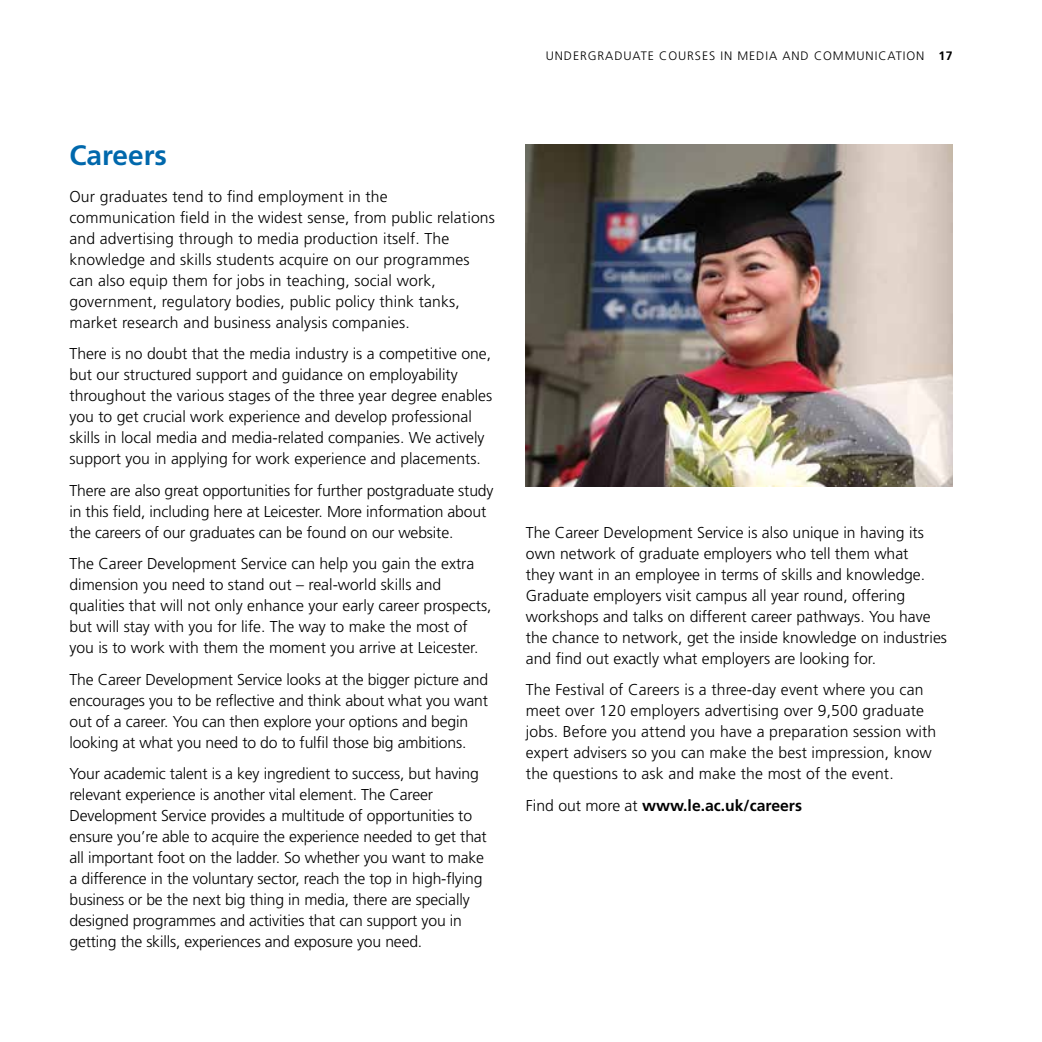
<style>
.page{position:relative;width:1042px;height:1042px;background:#fff}
.page>*{position:absolute;margin:0;border:0;box-sizing:border-box;transform-origin:0 0}
.t1{font:700 28px "Frutiger";color:#0068ac}
.t2{font:300 15.75px/21px "Frutiger";color:#000}
.t3{font:700 15.75px "Frutiger";color:#000}
.t4{font:300 12.25px "Frutiger";letter-spacing:.075em;color:#000}
.s1{font-weight:700}
.s2{font-weight:300}
</style>
<div class="page">
<img style="left:526px;top:144px;width:426px;height:342px">
<p class="t4" style="left:546px;top:48px;width:408px">undergraduate courses in media and communication <span class="s1">17</span></p>
<h1 class="t1" style="left:69px;top:139px;width:99px">Careers</h1>
<p class="t2" style="left:69px;top:186px;width:427px">Our graduates tend to find employment in the communication field in the widest sense, from public relations and advertising through to media production itself. The knowledge and skills students acquire on our programmes can also equip them for jobs in teaching, social work, government, regulatory bodies, public policy think tanks, market research and business analysis companies.</p>
<p class="t2" style="left:69px;top:343px;width:424px">There is no doubt that the media industry is a competitive one, but our structured support and guidance on employability throughout the various stages of the three year degree enables you to get crucial work experience and develop professional skills in local media and media-related companies. We actively support you in applying for work experience and placements.</p>
<p class="t2" style="left:69px;top:480px;width:426px">There are also great opportunities for further postgraduate study in this field, including here at Leicester. More information about the careers of our graduates can be found on our website.</p>
<p class="t2" style="left:69px;top:553px;width:424px">The Career Development Service can help you gain the extra dimension you need to stand out – real-world skills and qualities that will not only enhance your early career prospects, but will stay with you for life. The way to make the most of you is to work with them the moment you arrive at Leicester.</p>
<p class="t2" style="left:69px;top:669px;width:420px">The Career Development Service looks at the bigger picture and encourages you to be reflective and think about what you want out of a career. You can then explore your options and begin looking at what you need to do to fulfil those big ambitions.</p>
<p class="t2" style="left:69px;top:763px;width:419px">Your academic talent is a key ingredient to success, but having relevant experience is another vital element. The Career Development Service provides a multitude of opportunities to ensure you’re able to acquire the experience needed to get that all important foot on the ladder. So whether you want to make a difference in the voluntary sector, reach the top in high-flying business or be the next big thing in media, there are specially designed programmes and activities that can support you in getting the skills, experiences and exposure you need.</p>
<p class="t2" style="left:526px;top:522px;width:422px">The Career Development Service is also unique in having its own network of graduate employers who tell them what<br>they want in an employee in terms of skills and knowledge.<br>Graduate employers visit campus all year round, offering workshops and talks on different career pathways. You have the chance to network, get the inside knowledge on industries and find out exactly what employers are looking for.</p>
<p class="t2" style="left:526px;top:679px;width:412px">The Festival of Careers is a three-day event where you can meet over 120 employers advertising over 9,500 graduate jobs. Before you attend you have a preparation session with expert advisers so you can make the best impression, know the questions to ask and make the most of the event.</p>
<p class="t3" style="left:526px;top:796px;width:278px"><span class="s2">Find out more at</span> www.le.ac.uk/careers</p>
</div>
